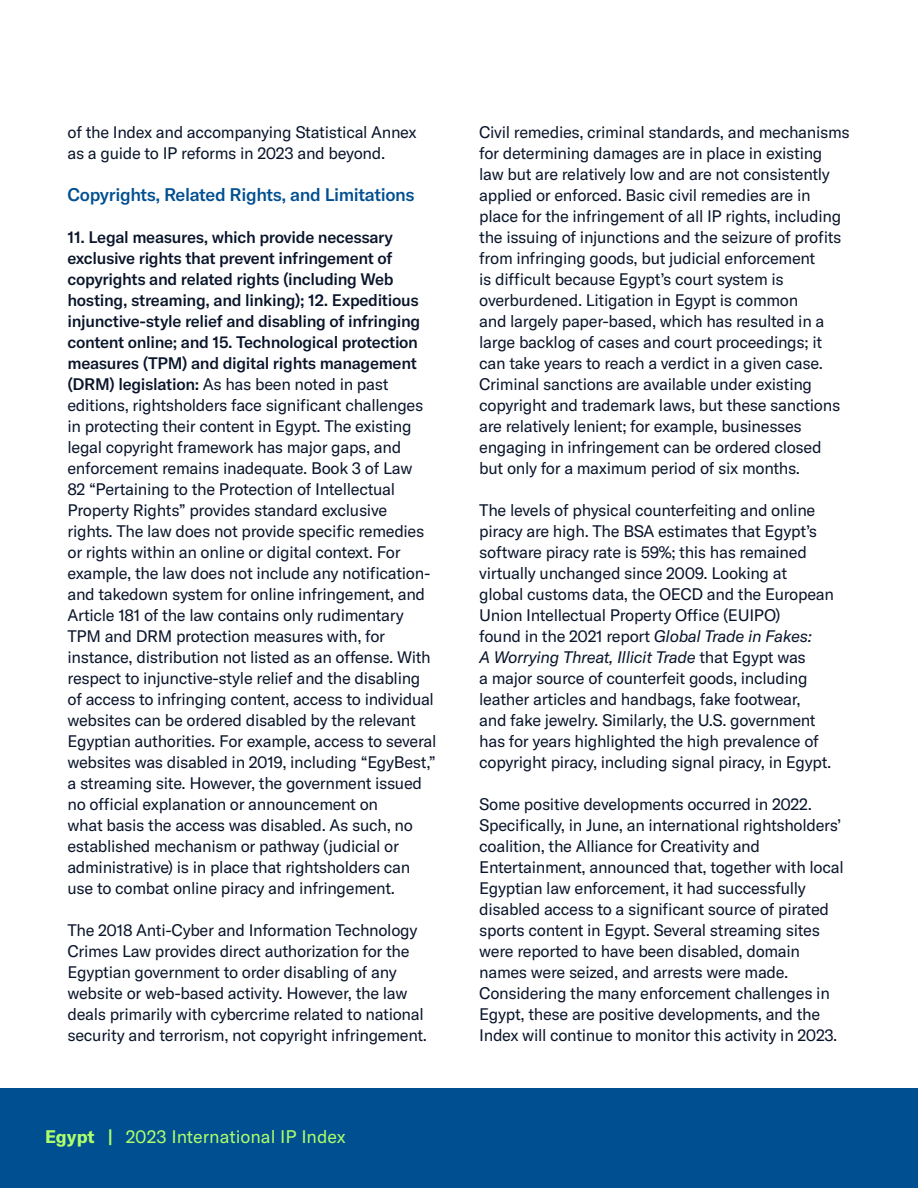
<style>
.page{position:relative;width:918px;height:1188px;background:#fff}
.page>*{position:absolute;margin:0;border:0;box-sizing:border-box;transform-origin:0 0}
.Subhead2{font:500 18px "GT America";letter-spacing:-.02em;color:#004f91}
.t1{font:18px "GT America";color:#adff6b}
.Body_Copy{font:16.5px/21px "GT America";letter-spacing:-.02em;color:#0a152b}
.s1{font-weight:500}
.s2{font-weight:700}
.s3{font-style:italic}
</style>
<div class="page">
<div style="left:0;top:1089px;width:918px;height:99px;background:#004f91"></div>
<p class="Body_Copy" style="left:68px;top:122px;width:351px">of the Index and accompanying Statistical Annex as a guide to IP reforms in 2023 and beyond.</p>
<p class="Subhead2" style="left:68px;top:184px;width:349px">Copyrights, Related Rights, and Limitations</p>
<p class="Body_Copy" style="left:68px;top:227px;width:371px"><span class="s1">11. Legal measures, which provide necessary exclusive rights that prevent infringement of copyrights and related rights (including Web hosting, streaming, and linking); 12. Expeditious injunctive-style relief and disabling of infringing content online; and 15. Technological protection measures (TPM) and digital rights management (DRM) legislation:</span> As has been noted in past editions, rightsholders face significant challenges in protecting their content in Egypt. The existing legal copyright framework has major gaps, and enforcement remains inadequate. Book 3 of Law<br>82 “Pertaining to the Protection of Intellectual Property Rights” provides standard exclusive rights. The law does not provide specific remedies or rights within an online or digital context. For example, the law does not include any notification&shy;and takedown system for online infringement, and Article 181 of the law contains only rudimentary TPM and DRM protection measures with, for instance, distribution not listed as an offense. With respect to injunctive-style relief and the disabling of access to infringing content, access to individual websites can be ordered disabled by the relevant Egyptian authorities. For example, access to several websites was disabled in 2019, including “EgyBest,” a streaming site. However, the government issued no official explanation or announcement on<br>what basis the access was disabled. As such, no established mechanism or pathway (judicial or administrative) is in place that rightsholders can use to combat online piracy and infringement.</p>
<p class="Body_Copy" style="left:68px;top:920px;width:361px">The 2018 Anti-Cyber and Information Technology Crimes Law provides direct authorization for the Egyptian government to order disabling of any website or web-based activity. However, the law deals primarily with cybercrime related to national security and terrorism, not copyright infringement.</p>
<p class="t1" style="left:45px;top:1126px;width:302px"><span class="s2">Egypt |</span> 2023 International IP Index</p>
<p class="Body_Copy" style="left:479px;top:122px;width:372px">Civil remedies, criminal standards, and mechanisms for determining damages are in place in existing law but are relatively low and are not consistently applied or enforced. Basic civil remedies are in place for the infringement of all IP rights, including the issuing of injunctions and the seizure of profits from infringing goods, but judicial enforcement<br>is difficult because Egypt’s court system is overburdened. Litigation in Egypt is common<br>and largely paper-based, which has resulted in a large backlog of cases and court proceedings; it can take years to reach a verdict in a given case.<br>Criminal sanctions are available under existing copyright and trademark laws, but these sanctions are relatively lenient; for example, businesses engaging in infringement can be ordered closed but only for a maximum period of six months.</p>
<p class="Body_Copy" style="left:479px;top:500px;width:356px">The levels of physical counterfeiting and online piracy are high. The BSA estimates that Egypt’s software piracy rate is 59%; this has remained virtually unchanged since 2009. Looking at global customs data, the OECD and the European Union Intellectual Property Office (EUIPO)<br>found in the 2021 report <span class="s3">Global Trade in Fakes:<br>A Worrying Threat, Illicit Trade</span> that Egypt was<br>a major source of counterfeit goods, including leather articles and handbags, fake footwear,<br>and fake jewelry. Similarly, the U.S. government has for years highlighted the high prevalence of copyright piracy, including signal piracy, in Egypt.</p>
<p class="Body_Copy" style="left:479px;top:794px;width:366px">Some positive developments occurred in 2022.<br>Specifically, in June, an international rightsholders’ coalition, the Alliance for Creativity and Entertainment, announced that, together with local Egyptian law enforcement, it had successfully disabled access to a significant source of pirated sports content in Egypt. Several streaming sites were reported to have been disabled, domain names were seized, and arrests were made.<br>Considering the many enforcement challenges in Egypt, these are positive developments, and the Index will continue to monitor this activity in 2023.</p>
</div>
